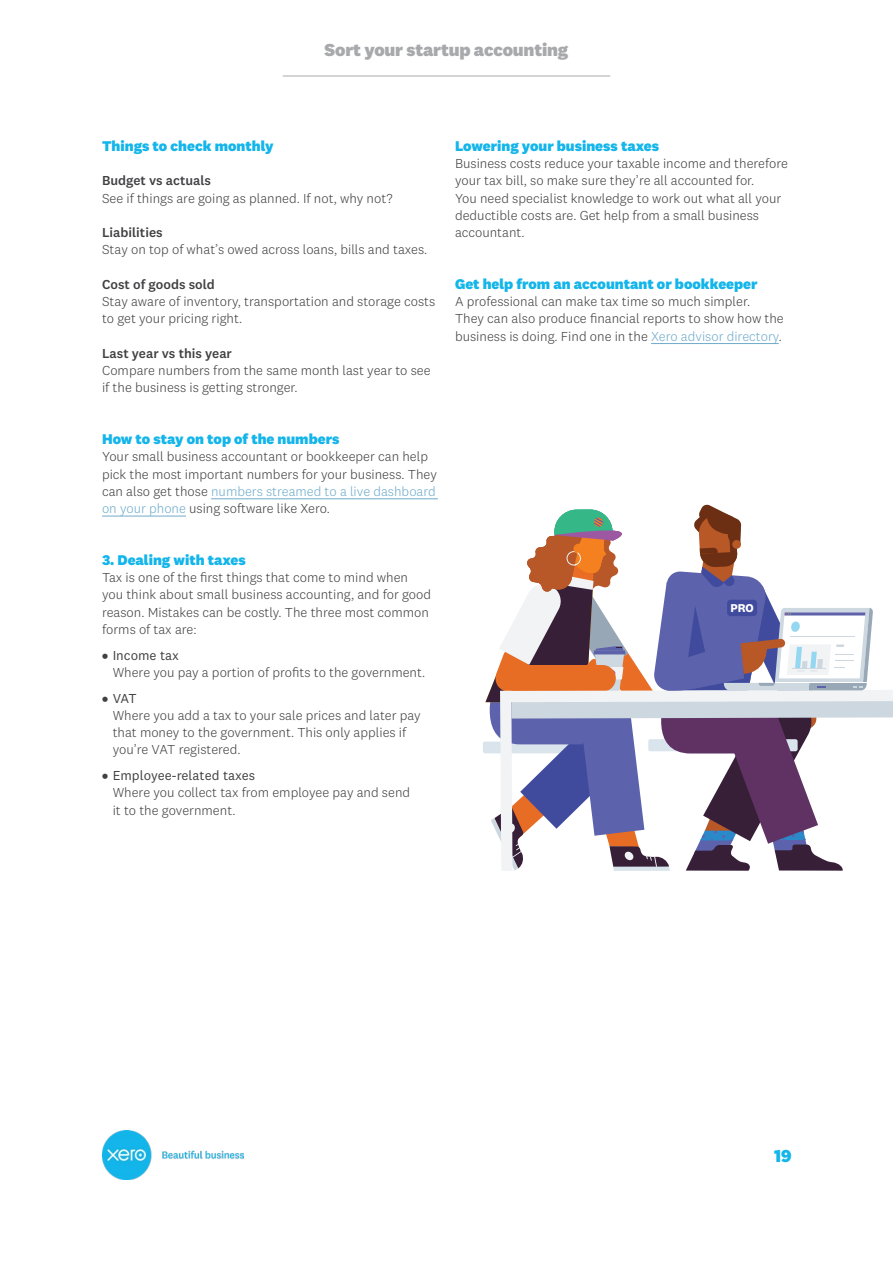
<style>
.page{position:relative;width:893px;height:1263px;background:#fff}
.page>*{position:absolute;margin:0;border:0;box-sizing:border-box;transform-origin:0 0}
.t1{font:800 18px "National 2";letter-spacing:-.01em;color:#a7a9ac}
.t2{font:800 18px "National 2";color:#13b5ea}
.t3{font:800 14.7px "National 2";color:#13b5ea}
.t4{font:300 13.5px/17.2px "National 2";color:#414042}
.t5{font:500 13.5px "National 2";color:#414042}
.t6{font:700 11.7px "National 2";color:#fff}
.s1{color:#6faccb}
.s2{font-weight:900}
.s3{font-weight:400}
</style>
<div class="page">
<img style="left:102px;top:1130px;width:141px;height:49px">
<hr style="left:211px;top:498px;width:227px;height:1px;background:#6faccb">
<hr style="left:102px;top:516px;width:84px;height:1px;background:#6faccb">
<hr style="left:651px;top:343px;width:128px;height:1px;background:#6faccb">
<hr style="left:283px;top:76px;width:327px;height:1px;background:#a7a9ac">
<svg style="left:483px;top:504px;width:410px;height:367px"></svg>
<div style="left:727px;top:600px;width:30px;height:16px;background:#404b9e;border-radius:4px"></div>
<h1 class="t1" style="left:324px;top:39px;width:245px">Sort your startup accounting</h1>
<p class="t3" style="left:102px;top:137px;width:173px">Things to check monthly</p>
<p class="t5" style="left:102px;top:172px;width:110px">Budget vs actuals</p>
<p class="t4" style="left:102px;top:189px;width:292px">See if things are going as planned. If not, why not?</p>
<p class="t5" style="left:102px;top:224px;width:62px">Liabilities</p>
<p class="t4" style="left:102px;top:241px;width:327px">Stay on top of what’s owed across loans, bills and taxes.</p>
<p class="t5" style="left:102px;top:276px;width:114px">Cost of goods sold</p>
<p class="t4" style="left:102px;top:293px;width:335px">Stay aware of inventory, transportation and storage costs to get your pricing right.</p>
<p class="t5" style="left:102px;top:345px;width:131px">Last year vs this year</p>
<p class="t4" style="left:102px;top:362px;width:330px">Compare numbers from the same month last year to see if the business is getting stronger.</p>
<p class="t3" style="left:102px;top:430px;width:239px">How to stay on top of the numbers</p>
<p class="t4" style="left:102px;top:448px;width:336px">Your small business accountant or bookkeeper can help pick the most important numbers for your business. They can also get those <span class="s1">numbers streamed to a live dashboard on your phone</span> using software like Xero.</p>
<p class="t3" style="left:102px;top:551px;width:145px">3. Dealing with taxes</p>
<p class="t4" style="left:102px;top:569px;width:331px">Tax is one of the first things that come to mind when you think about small business accounting, and for good reason. Mistakes can be costly. The three most common forms of tax are:</p>
<p class="t4" style="left:113px;top:646px;width:314px;text-indent:-11px"><span class="s2">•</span> <span class="s3">Income tax<br></span>Where you pay a portion of profits to the government.</p>
<p class="t4" style="left:113px;top:689px;width:310px;text-indent:-11px"><span class="s2">•</span> <span class="s3">VAT<br></span>Where you add a tax to your sale prices and later pay that money to the government. This only applies if you’re VAT registered.</p>
<p class="t4" style="left:113px;top:767px;width:299px;text-indent:-11px"><span class="s2">•</span> <span class="s3">Employee-related taxes<br></span>Where you collect tax from employee pay and send it to the government.</p>
<p class="t3" style="left:455px;top:137px;width:206px">Lowering your business taxes</p>
<p class="t4" style="left:455px;top:155px;width:334px">Business costs reduce your taxable income and therefore your tax bill, so make sure they’re all accounted for.<br>You need specialist knowledge to work out what all your deductible costs are. Get help from a small business accountant.</p>
<p class="t3" style="left:455px;top:275px;width:304px">Get help from an accountant or bookkeeper</p>
<p class="t4" style="left:455px;top:293px;width:330px">A professional can make tax time so much simpler.<br>They can also produce financial reports to show how the business is doing. Find one in the <span class="s1">Xero advisor directory</span>.</p>
<p class="t6" style="left:730px;top:601px;width:25px">PRO</p>
<h1 class="t2" style="left:774px;top:1144px;width:19px">19</h1>
</div>
